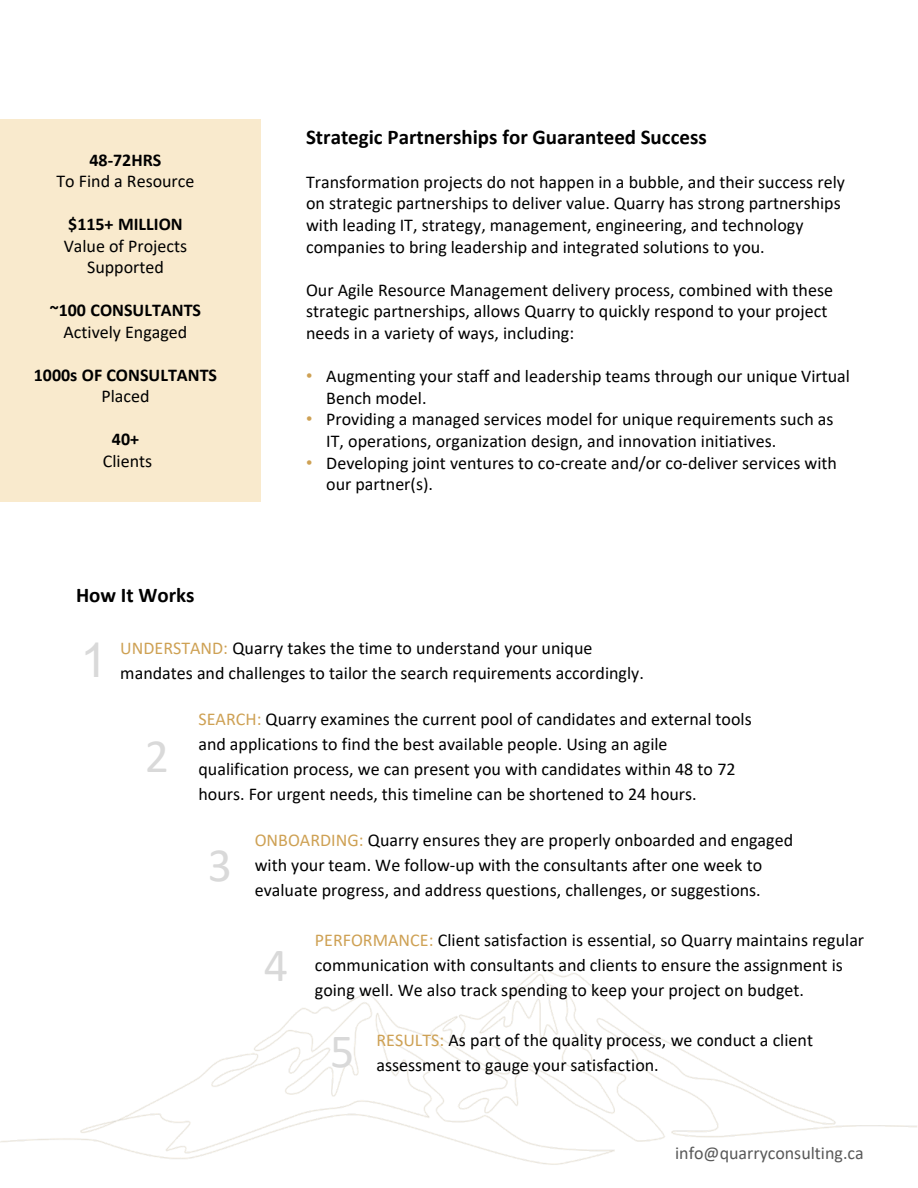
<style>
.page{position:relative;width:918px;height:1188px;background:#fff}
.page>*{position:absolute;margin:0;border:0;box-sizing:border-box;transform-origin:0 0}
.t1{font:48px "Calibri";color:#d9d9d9}
.t2{font:48px "Arial";color:#d9d9d9}
.t3{font:700 21px "Calibri";color:#000}
.t4{font:18px/21.6px "Calibri";color:#000}
.t5{font:700 18px "Calibri";color:#000}
.t6{font:18px "Calibri";color:#595959}
.s1{font-family:"Arial";color:#cea154}
.s2{color:#cea154}
</style>
<div class="page">
<img style="left:0;top:968px;width:918px;height:197px">
<div style="left:0;top:119px;width:261px;height:382px;background:#f9eacd"></div>
<p class="t5" style="left:90px;top:147px;width:73px">48-72HRS</p>
<p class="t4" style="left:56px;top:170px;width:140px">To Find a Resource</p>
<p class="t5" style="left:68px;top:211px;width:116px">$115+ MILLION</p>
<p class="t4" style="left:64px;top:234px;width:125px;text-align:center">Value of Projects<br>Supported</p>
<p class="t5" style="left:50px;top:298px;width:153px">~100 CONSULTANTS</p>
<p class="t4" style="left:63px;top:321px;width:125px">Actively Engaged</p>
<p class="t5" style="left:34px;top:362px;width:185px">1000s OF CONSULTANTS</p>
<p class="t4" style="left:101px;top:385px;width:50px">Placed</p>
<p class="t5" style="left:112px;top:427px;width:29px">40+</p>
<p class="t4" style="left:103px;top:450px;width:51px">Clients</p>
<p class="t3" style="left:76px;top:580px;width:120px">How It Works</p>
<p class="t3" style="left:306px;top:122px;width:402px">Strategic Partnerships for Guaranteed Success</p>
<p class="t4" style="left:306px;top:171px;width:541px">Transformation projects do not happen in a bubble, and their success rely on strategic partnerships to deliver value. Quarry has strong partnerships with leading IT, strategy, management, engineering, and technology companies to bring leadership and integrated solutions to you.</p>
<p class="t4" style="left:306px;top:279px;width:529px">Our Agile Resource Management delivery process, combined with these strategic partnerships, allows Quarry to quickly respond to your project needs in a variety of ways, including:</p>
<p class="t4" style="left:326px;top:365px;width:525px;text-indent:-20px"><span class="s1">•</span> Augmenting your staff and leadership teams through our unique Virtual<br>Bench model.</p>
<p class="t4" style="left:326px;top:408px;width:509px;text-indent:-20px"><span class="s1">•</span> Providing a managed services model for unique requirements such as<br>IT, operations, organization design, and innovation initiatives.</p>
<p class="t4" style="left:326px;top:451px;width:512px;text-indent:-20px"><span class="s1">•</span> Developing joint ventures to co-create and/or co-deliver services with our partner(s).</p>
<p class="t2" style="left:81px;top:627px;width:28px">1</p>
<p class="t4" style="left:120px;top:635px;width:525px;line-height:24.9px"><span class="s2">UNDERSTAND:</span> Quarry takes the time to understand your unique mandates and challenges to tailor the search requirements accordingly.</p>
<p class="t4" style="left:198px;top:706px;width:555px;line-height:24.9px"><span class="s2">SEARCH:</span> Quarry examines the current pool of candidates and external tools and applications to find the best available people. Using an agile qualification process, we can present you with candidates within 48 to 72 hours. For urgent needs, this timeline can be shortened to 24 hours.</p>
<p class="t4" style="left:255px;top:828px;width:540px;line-height:24.9px"><span class="s2">ONBOARDING:</span> Quarry ensures they are properly onboarded and engaged with your team. We follow-up with the consultants after one week to evaluate progress, and address questions, challenges, or suggestions.</p>
<p class="t4" style="left:315px;top:927px;width:551px;line-height:24.9px"><span class="s2">PERFORMANCE:</span> Client satisfaction is essential, so Quarry maintains regular communication with consultants and clients to ensure the assignment is going well. We also track spending to keep your project on budget.</p>
<p class="t4" style="left:376px;top:1027px;width:438px;line-height:24.9px"><span class="s2">RESULTS:</span> As part of the quality process, we conduct a client assessment to gauge your satisfaction.</p>
<p class="t1" style="left:145px;top:723px;width:26px">2</p>
<p class="t1" style="left:208px;top:831px;width:26px">3</p>
<p class="t1" style="left:264px;top:931px;width:26px">4</p>
<p class="t1" style="left:330px;top:1018px;width:26px">5</p>
<p class="t6" style="left:675px;top:1141px;width:190px">info@quarryconsulting.ca</p>
</div>
